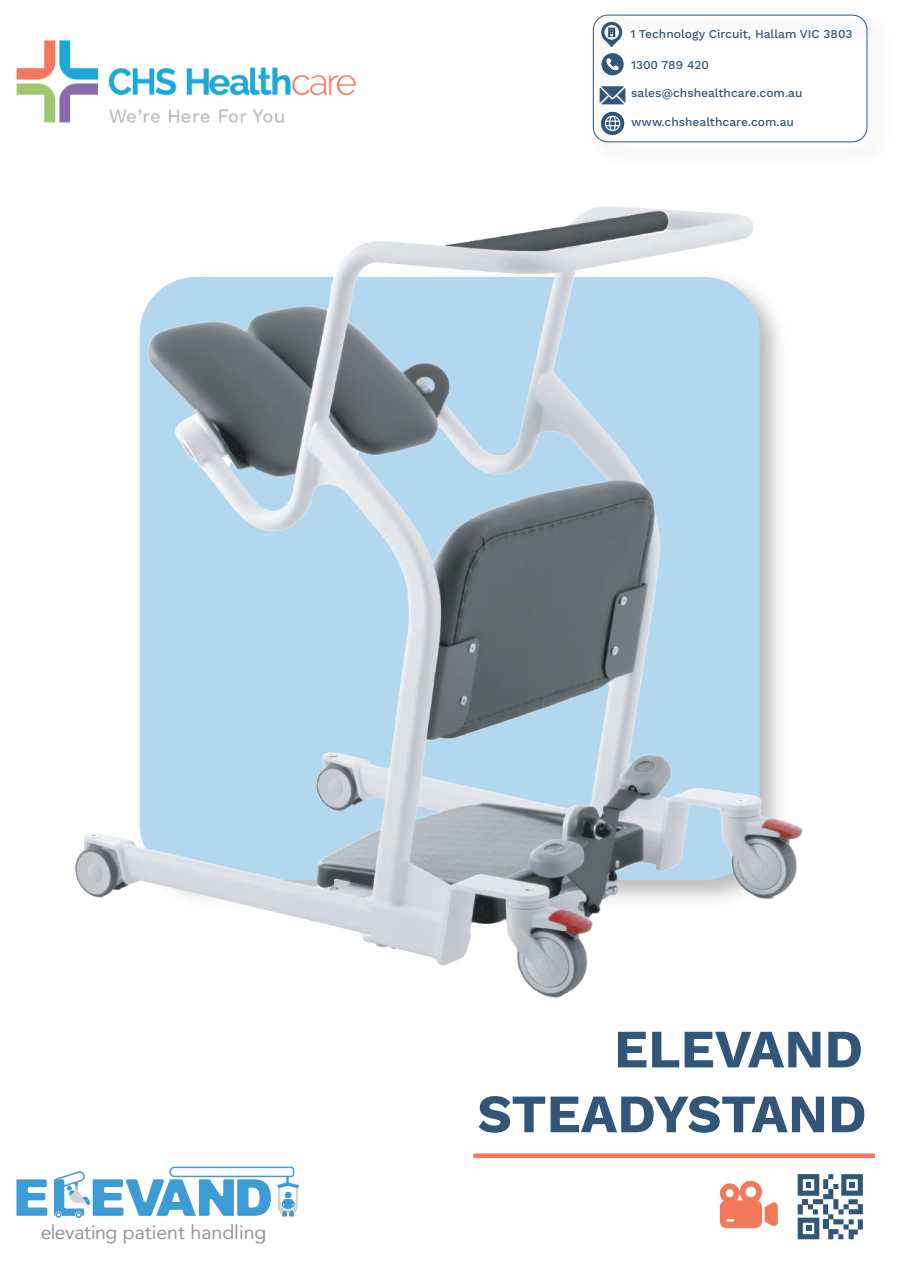
<style>
.page{position:relative;width:897px;height:1264px;background:#fff}
.page>*{position:absolute;margin:0;border:0;box-sizing:border-box;transform-origin:0 0}
.t1{font:700 54px/64.8px "Work Sans";color:#315679;text-align:right}
.t2{font:19.5px "Avenir";color:#949494}
.t3{font:500 12px "Work Sans";color:#315679}
</style>
<div class="page">
<div style="left:473px;top:1153px;width:401px;height:5px;background:#f3795a"></div>
<img style="left:16px;top:40px;width:340px;height:83px">
<svg style="left:797px;top:1174px;width:65px;height:65px"></svg>
<svg style="left:719px;top:1180px;width:58px;height:48px"></svg>
<img style="left:592px;top:14px;width:276px;height:129px">
<div style="left:593px;top:15px;width:274px;height:127px;border:1px solid #315679;border-radius:15px"></div>
<svg style="left:601px;top:22px;width:22px;height:25px"></svg>
<svg style="left:601px;top:53px;width:22px;height:22px"></svg>
<svg style="left:600px;top:112px;width:24px;height:24px"></svg>
<svg style="left:599px;top:86px;width:26px;height:18px"></svg>
<img style="left:75px;top:206px;width:727px;height:792px">
<div style="left:76px;top:1211px;width:6px;height:7px;border:2px solid #3d9bd5;border-radius:50%"></div>
<svg style="left:16px;top:1166px;width:283px;height:51px"></svg>
<p class="t3" style="left:630px;top:27px;width:223px">1 Technology Circuit, Hallam VIC 3803</p>
<p class="t3" style="left:631px;top:57px;width:80px">1300 789 420</p>
<p class="t3" style="left:631px;top:86px;width:173px">sales@chshealthcare.com.au</p>
<p class="t3" style="left:631px;top:114px;width:164px">www.chshealthcare.com.au</p>
<h2 class="t2" style="left:41px;top:1216px;width:227px">elevating patient handling</h2>
<h1 class="t1" style="left:477px;top:1019px;width:391px">ELEVAND<br>STEADYSTAND</h1>
</div>
